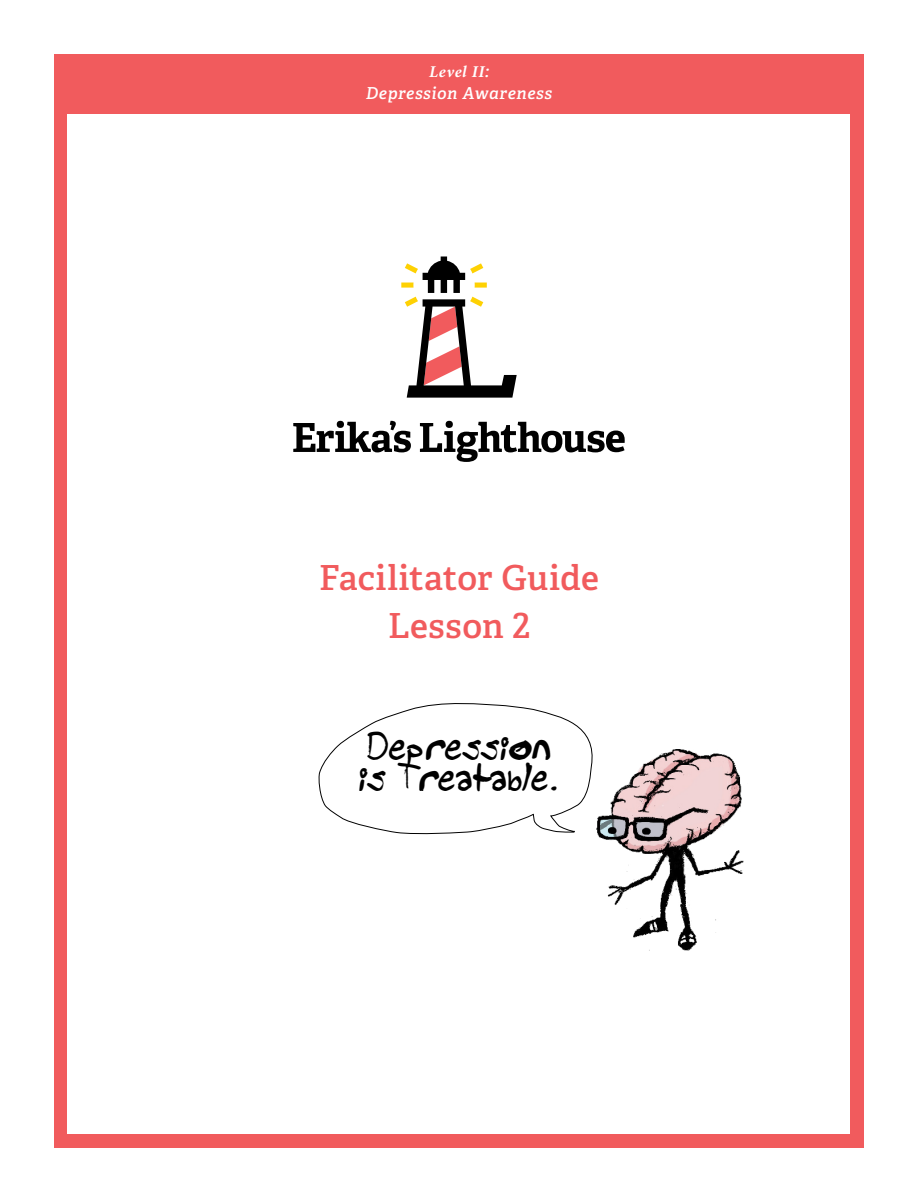
<style>
.page{position:relative;width:918px;height:1188px;background:#fff}
.page>*{position:absolute;margin:0;border:0;box-sizing:border-box;transform-origin:0 0}
.t1{font:40.5px/31.5px "Bradley Hand";letter-spacing:-.005em;color:#000}
.t2{font:34.5px/48px "Adelle PE Sb";letter-spacing:.005em;color:#f15b5d;text-align:center}
.t3{font:italic 16.5px "Adelle PE Sb";letter-spacing:.04em;color:#fff}
.t4{font:italic 700 16.5px "Minion Pro";letter-spacing:.04em;color:#fff}
.s1{font-family:"Adelle PE Sb";font-weight:400}
</style>
<div class="page">
<div style="left:54px;top:54px;width:810px;height:1094px;background:#f15b5d"></div>
<div style="left:68px;top:115px;width:782px;height:1019px;background:#fff"></div>
<svg style="left:401px;top:256px;width:116px;height:142px"></svg>
<svg style="left:293px;top:421px;width:118px;height:31px"></svg>
<svg style="left:420px;top:421px;width:205px;height:41px"></svg>
<img style="left:598px;top:750px;width:146px;height:200px">
<svg style="left:318px;top:703px;width:281px;height:133px"></svg>
<p class="t4" style="left:429px;top:60px;width:61px">Level II<span class="s1">:</span></p>
<p class="t3" style="left:366px;top:82px;width:188px">Depression Awareness</p>
<p class="t2" style="left:319px;top:552px;width:281px">Facilitator Guide<br>Lesson 2</p>
<p class="t1" style="left:360px;top:728px;width:201px">Depression is T reatable.</p>
</div>
